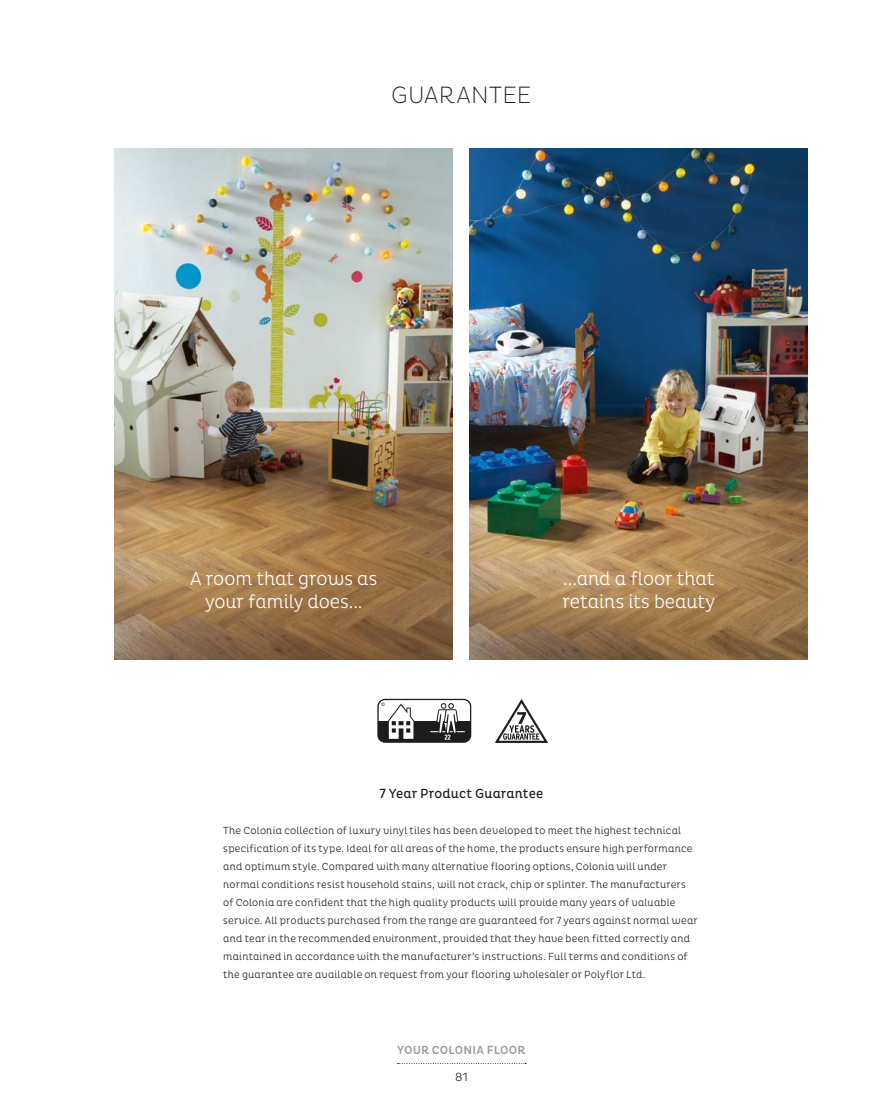
<style>
.page{position:relative;width:893px;height:1106px;background:#fff}
.page>*{position:absolute;margin:0;border:0;box-sizing:border-box;transform-origin:0 0}
.t1{font:200 24px "Pluto Cond";letter-spacing:.01em;color:#1d1d1b}
.t2{font:300 19.05px/23px "Pluto Cond";letter-spacing:-.005em;color:#fff;text-align:center}
.t3{font:13.5px "Pluto Cond";letter-spacing:.01em;color:#1d1d1b}
.t4{font:500 12px "Pluto Cond";letter-spacing:.02em;color:#9d9d9c}
.t5{font:300 12px "Pluto Cond";color:#1d1d1b}
.t6{font:300 10.5px/18px "Pluto Cond";letter-spacing:.02em;color:#1d1d1b}
</style>
<div class="page">
<img style="left:115px;top:149px;width:338px;height:510px">
<img style="left:470px;top:149px;width:338px;height:510px">
<svg style="left:495px;top:699px;width:53px;height:44px"></svg>
<svg style="left:398px;top:1063px;width:128px;height:1px"></svg>
<h1 class="t1" style="left:391px;top:81px;width:142px">GUARANTEE</h1>
<h2 class="t2" style="left:190px;top:567px;width:189px">A room that grows as your family does...</h2>
<h2 class="t2" style="left:563px;top:567px;width:154px;text-align:left">...and a floor that retains its beauty</h2>
<p class="t3" style="left:379px;top:786px;width:165px">7 Year Product Guarantee</p>
<p class="t6" style="left:223px;top:821px;width:476px">The Colonia collection of luxury vinyl tiles has been developed to meet the highest technical specification of its type. Ideal for all areas of the home, the products ensure high performance and optimum style. Compared with many alternative flooring options, Colonia will under normal conditions resist household stains, will not crack, chip or splinter. The manufacturers of Colonia are confident that the high quality products will provide many years of valuable service. All products purchased from the range are guaranteed for 7 years against normal wear and tear in the recommended environment, provided that they have been fitted correctly and maintained in accordance with the manufacturer’s instructions. Full terms and conditions of the guarantee are available on request from your flooring wholesaler or Polyflor Ltd.</p>
<p class="t4" style="left:397px;top:1043px;width:130px">YOUR COLONIA FLOOR</p>
<p class="t5" style="left:455px;top:1070px;width:14px">81</p>
</div>
